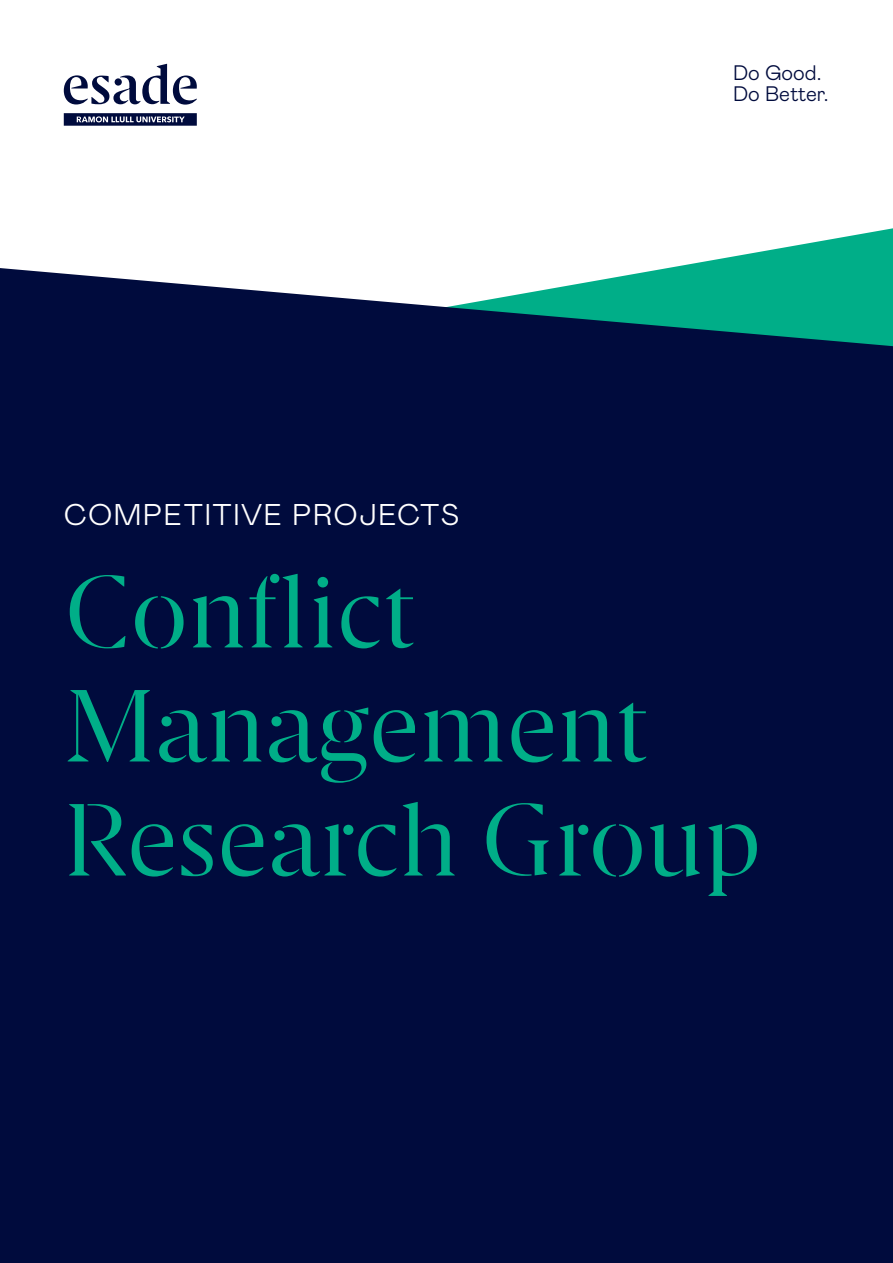
<style>
.page{position:relative;width:893px;height:1263px;background:#fff}
.page>*{position:absolute;margin:0;border:0;box-sizing:border-box;transform-origin:0 0}
.t1{font:102px/114px "Esade";color:#00ae88}
.t2{font:300 30px "Mabry Pro";letter-spacing:.04em;color:#fff}
.t3{font:300 21px/21px "Mabry Pro";color:#000b3d}
</style>
<div class="page">
<svg style="left:668px;top:228px;width:225px;height:40px"></svg>
<div style="left:0;top:268px;width:893px;height:995px;background:#000b3d"></div>
<svg style="left:64px;top:64px;width:133px;height:41px"></svg>
<svg style="left:64px;top:113px;width:133px;height:13px;background:#353e65"></svg>
<p class="t2" style="left:64px;top:494px;width:397px">COMPETITIVE PROJECTS</p>
<p class="t3" style="left:733px;top:61px;width:97px">Do Good.<br>Do Better.</p>
<p class="t1" style="left:64px;top:551px;width:700px">Conflict<br>Management<br>Research Group</p>
</div>
